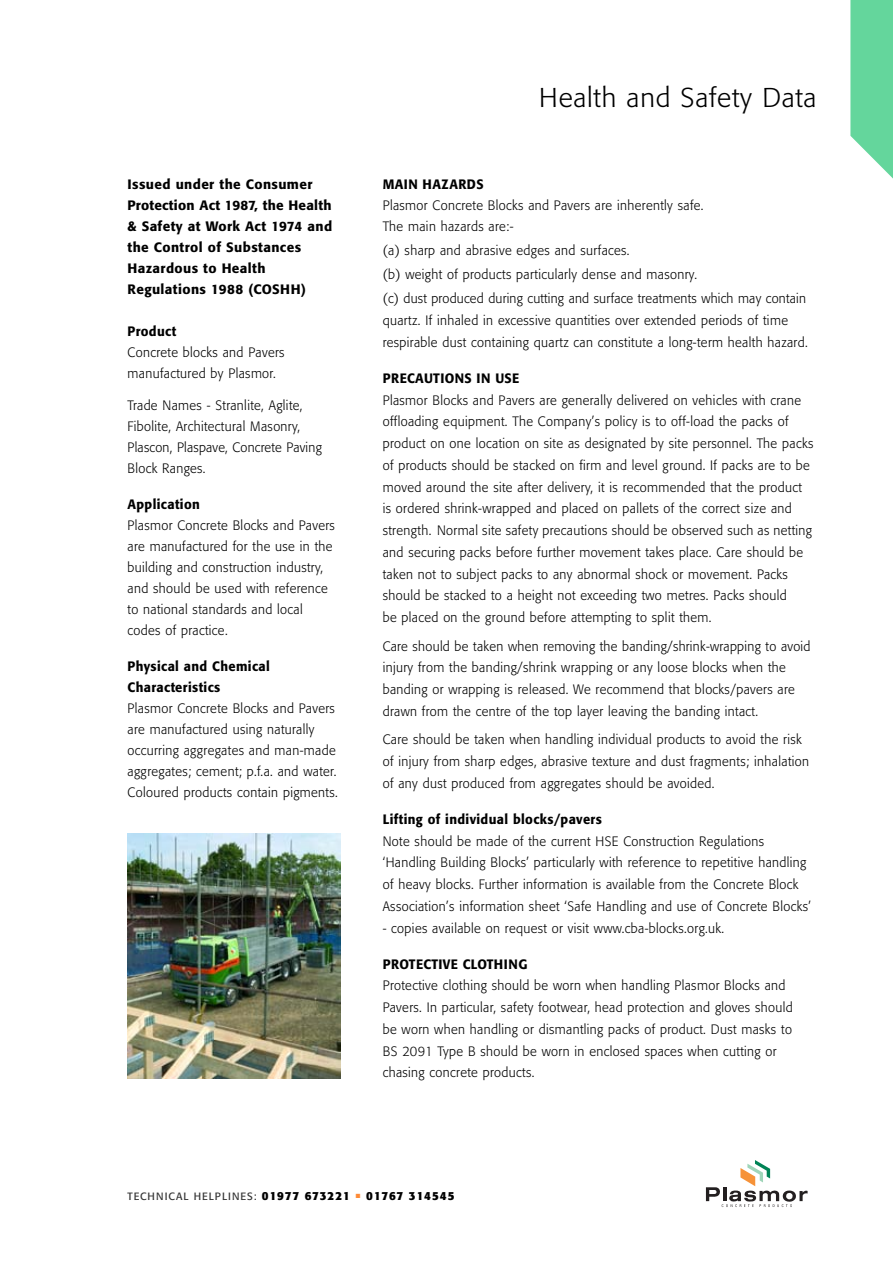
<style>
.page{position:relative;width:893px;height:1263px;background:#fff}
.page>*{position:absolute;margin:0;border:0;box-sizing:border-box;transform-origin:0 0}
.t1{font:300 27px "Formata";letter-spacing:.03em;color:#000}
.t2{font:300 13.5px/21.8px "Formata";letter-spacing:.03em;color:#000;scale:.95 1}
.t3{font:500 13.5px/21px "Formata";letter-spacing:.03em;color:#000}
.t4{font:700 11.7px "Formata";letter-spacing:.075em;color:#000}
.s1{font-weight:500}
.s2{font-weight:400;font-size:10.5px;color:#333}
.s3{color:#fe8a36}
</style>
<div class="page">
<img style="left:128px;top:833px;width:212px;height:245px">
<svg style="left:850px;top:0;width:43px;height:179px;background:#78dba9"></svg>
<svg style="left:706px;top:1160px;width:102px;height:47px"></svg>
<p class="t3" style="left:128px;top:175px;width:206px">Issued under the Consumer<br>Protection Act 1987, the Health &amp; Safety at Work Act 1974 and the Control of Substances<br>Hazardous to Health<br>Regulations 1988 (COSHH)</p>
<p class="t2" style="left:128px;top:322px;width:167px;line-height:21px"><span class="s1">Product<br></span>Concrete blocks and Pavers manufactured by Plasmor.</p>
<p class="t2" style="left:128px;top:396px;width:206px;line-height:21px">Trade Names - Stranlite, Aglite,<br>Fibolite, Architectural Masonry,<br>Plascon, Plaspave, Concrete Paving<br>Block Ranges.</p>
<p class="t2" style="left:128px;top:495px;width:220px;line-height:21px"><span class="s1">Application<br></span>Plasmor Concrete Blocks and Pavers are manufactured for the use in the building and construction industry, and should be used with reference to national standards and local codes of practice.</p>
<p class="t2" style="left:128px;top:657px;width:223px;line-height:21px"><span class="s1">Physical and Chemical<br>Characteristics<br></span>Plasmor Concrete Blocks and Pavers are manufactured using naturally occurring aggregates and man-made aggregates; cement; p.f.a. and water.<br>Coloured products contain pigments.</p>
<p class="t1" style="left:539px;top:85px;width:279px">Health and Safety Data</p>
<p class="t2" style="left:383px;top:175px;width:339px;line-height:21px"><span class="s1">MAIN HAZARDS<br></span>Plasmor Concrete Blocks and Pavers are inherently safe.<br>The main hazards are:-</p>
<p class="t2" style="left:383px;top:240px;width:447px;line-height:24px">(a) sharp and abrasive edges and surfaces.<br>(b) weight of products particularly dense and masonry.<br>(c) dust produced during cutting and surface treatments which may contain</p>
<p class="t2" style="left:383px;top:310px;width:449px">quartz. If inhaled in excessive quantities over extended periods of time respirable dust containing quartz can constitute a long-term health hazard.</p>
<p class="t2" style="left:383px;top:368px;width:455px"><span class="s1">PRECAUTIONS IN USE<br></span>Plasmor Blocks and Pavers are generally delivered on vehicles with crane offloading equipment. The Company’s policy is to off-load the packs of product on one location on site as designated by site personnel. The packs of products should be stacked on firm and level ground. If packs are to be moved around the site after delivery, it is recommended that the product is ordered shrink-wrapped and placed on pallets of the correct size and strength. Normal site safety precautions should be observed such as netting and securing packs before further movement takes place. Care should be taken not to subject packs to any abnormal shock or movement. Packs should be stacked to a height not exceeding two metres. Packs should<br>be placed on the ground before attempting to split them.</p>
<p class="t2" style="left:383px;top:636px;width:452px">Care should be taken when removing the banding/shrink-wrapping to avoid injury from the banding/shrink wrapping or any loose blocks when the banding or wrapping is released. We recommend that blocks/pavers are drawn from the centre of the top layer leaving the banding intact.</p>
<p class="t2" style="left:383px;top:730px;width:450px">Care should be taken when handling individual products to avoid the risk of injury from sharp edges, abrasive texture and dust fragments; inhalation of any dust produced from aggregates should be avoided.</p>
<p class="t2" style="left:383px;top:809px;width:452px"><span class="s1">Lifting of individual blocks/pavers<br></span>Note should be made of the current HSE Construction Regulations ‘Handling Building Blocks’ particularly with reference to repetitive handling of heavy blocks. Further information is available from the Concrete Block Association’s information sheet ‘Safe Handling and use of Concrete Blocks’</p>
<p class="t2" style="left:383px;top:918px;width:361px">- copies available on request or visit www.cba-blocks.org.uk.</p>
<p class="t2" style="left:383px;top:954px;width:433px"><span class="s1">PROTECTIVE CLOTHING<br></span>Protective clothing should be worn when handling Plasmor Blocks and Pavers. In particular, safety footwear, head protection and gloves should be worn when handling or dismantling packs of product. Dust masks to BS 2091 Type B should be worn in enclosed spaces when cutting or chasing concrete products.</p>
<p class="t4" style="left:128px;top:1190px;width:328px"><span class="s2">TECHNICAL HELPLINES:</span> 01977 673221 <span class="s3">■</span> 01767 314545</p>
</div>
